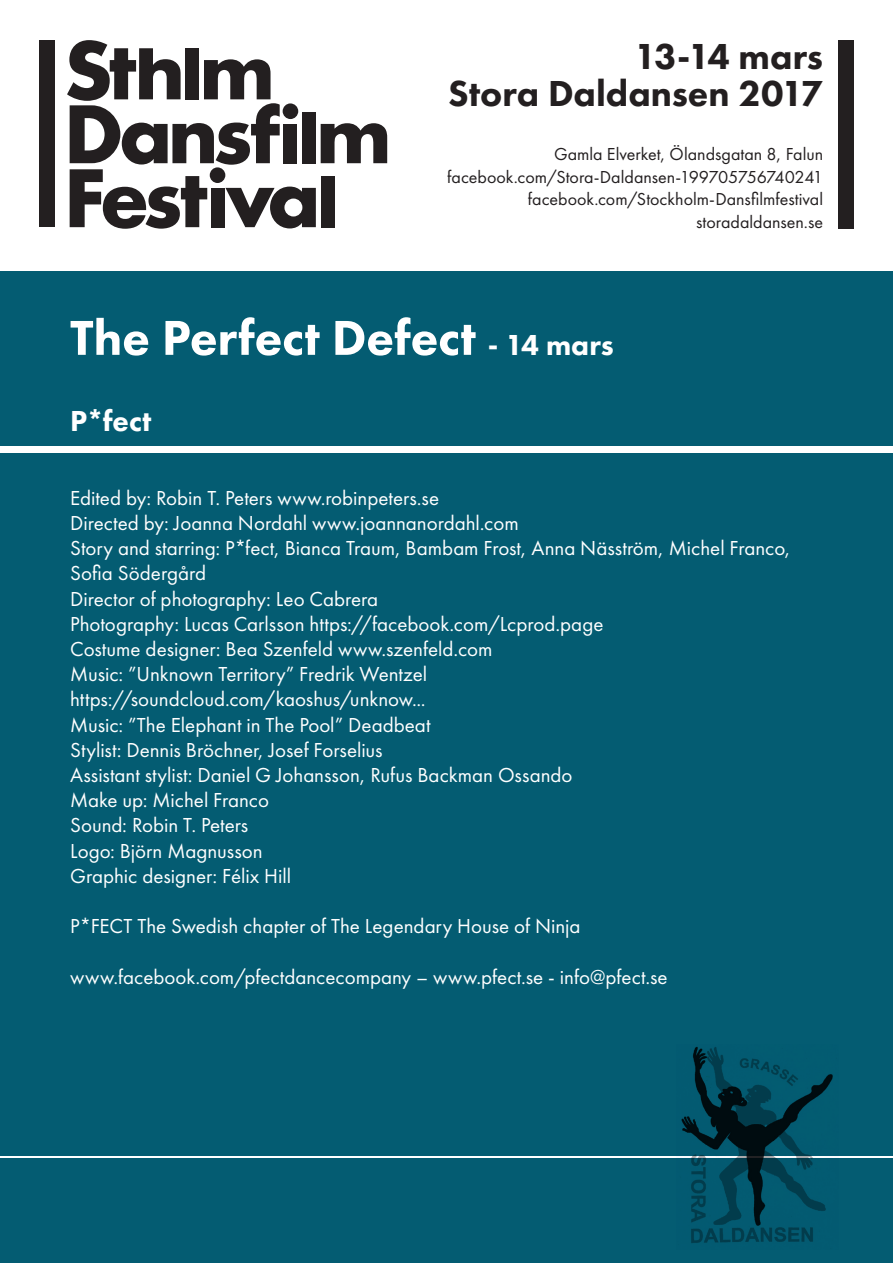
<style>
.page{position:relative;width:893px;height:1263px;background:#fff}
.page>*{position:absolute;margin:0;border:0;box-sizing:border-box;transform-origin:0 0}
.t1{font:800 50.7px "Futura PT";color:#fff}
.t2{font:800 37.5px "Futura PT";color:#231f20}
.t3{font:800 30px "Futura PT";color:#fff}
.t4{font:21px "Futura PT";color:#fff}
.t5{font:18px "Futura PT";color:#231f20}
.s1{font-size:30px}
</style>
<div class="page">
<div style="left:0;top:271px;width:893px;height:992px;background:#045c72"></div>
<div style="left:40px;top:41px;width:15px;height:186px;background:#231f20"></div>
<svg style="left:67px;top:40px;width:320px;height:189px"></svg>
<div style="left:838px;top:40px;width:15px;height:189px;background:#231f20"></div>
<div style="left:0;top:446px;width:893px;height:7px;background:#fff"></div>
<hr style="left:0;top:1157px;width:893px;height:1px;background:#fff">
<img style="left:677px;top:1046px;width:161px;height:197px">
<p class="t2" style="left:634px;top:33px;width:190px">13-14 mars</p>
<p class="t2" style="left:448px;top:70px;width:376px">Stora Daldansen 2017</p>
<p class="t5" style="left:554px;top:144px;width:271px">Gamla Elverket, Ölandsgatan 8, Falun</p>
<p class="t5" style="left:447px;top:166px;width:377px">facebook.com/Stora-Daldansen-199705756740241</p>
<p class="t5" style="left:528px;top:189px;width:297px">facebook.com/Stockholm-Dansfilmfestival</p>
<p class="t5" style="left:696px;top:211px;width:128px">storadaldansen.se</p>
<p class="t1" style="left:70px;top:306px;width:545px">The Perfect Defect <span class="s1">- 14 mars</span></p>
<p class="t3" style="left:70px;top:402px;width:83px">P*fect</p>
<p class="t4" style="left:70px;top:485px;width:370px">Edited by: Robin T. Peters www.robinpeters.se</p>
<p class="t4" style="left:70px;top:510px;width:450px">Directed by: Joanna Nordahl www.joannanordahl.com</p>
<p class="t4" style="left:70px;top:536px;width:722px">Story and starring: P*fect, Bianca Traum, Bambam Frost, Anna Näsström, Michel Franco,</p>
<p class="t4" style="left:70px;top:561px;width:137px">Sofia Södergård</p>
<p class="t4" style="left:70px;top:586px;width:310px">Director of photography: Leo Cabrera</p>
<p class="t4" style="left:70px;top:611px;width:535px">Photography: Lucas Carlsson https://facebook.com/Lcprod.page</p>
<p class="t4" style="left:70px;top:636px;width:424px">Costume designer: Bea Szenfeld www.szenfeld.com</p>
<p class="t4" style="left:70px;top:662px;width:359px">Music: ”Unknown Territory” Fredrik Wentzel</p>
<p class="t4" style="left:70px;top:687px;width:357px">https://soundcloud.com/kaoshus/unknow...</p>
<p class="t4" style="left:70px;top:712px;width:362px">Music: ”The Elephant in The Pool” Deadbeat</p>
<p class="t4" style="left:70px;top:737px;width:314px">Stylist: Dennis Bröchner, Josef Forselius</p>
<p class="t4" style="left:70px;top:762px;width:504px">Assistant stylist: Daniel G Johansson, Rufus Backman Ossando</p>
<p class="t4" style="left:70px;top:788px;width:200px">Make up: Michel Franco</p>
<p class="t4" style="left:70px;top:813px;width:180px">Sound: Robin T. Peters</p>
<p class="t4" style="left:70px;top:838px;width:194px">Logo: Björn Magnusson</p>
<p class="t4" style="left:70px;top:863px;width:222px">Graphic designer: Félix Hill</p>
<p class="t4" style="left:70px;top:914px;width:512px">P*FECT The Swedish chapter of The Legendary House of Ninja</p>
<p class="t4" style="left:70px;top:964px;width:599px">www.facebook.com/pfectdancecompany – www.pfect.se - info@pfect.se</p>
</div>
